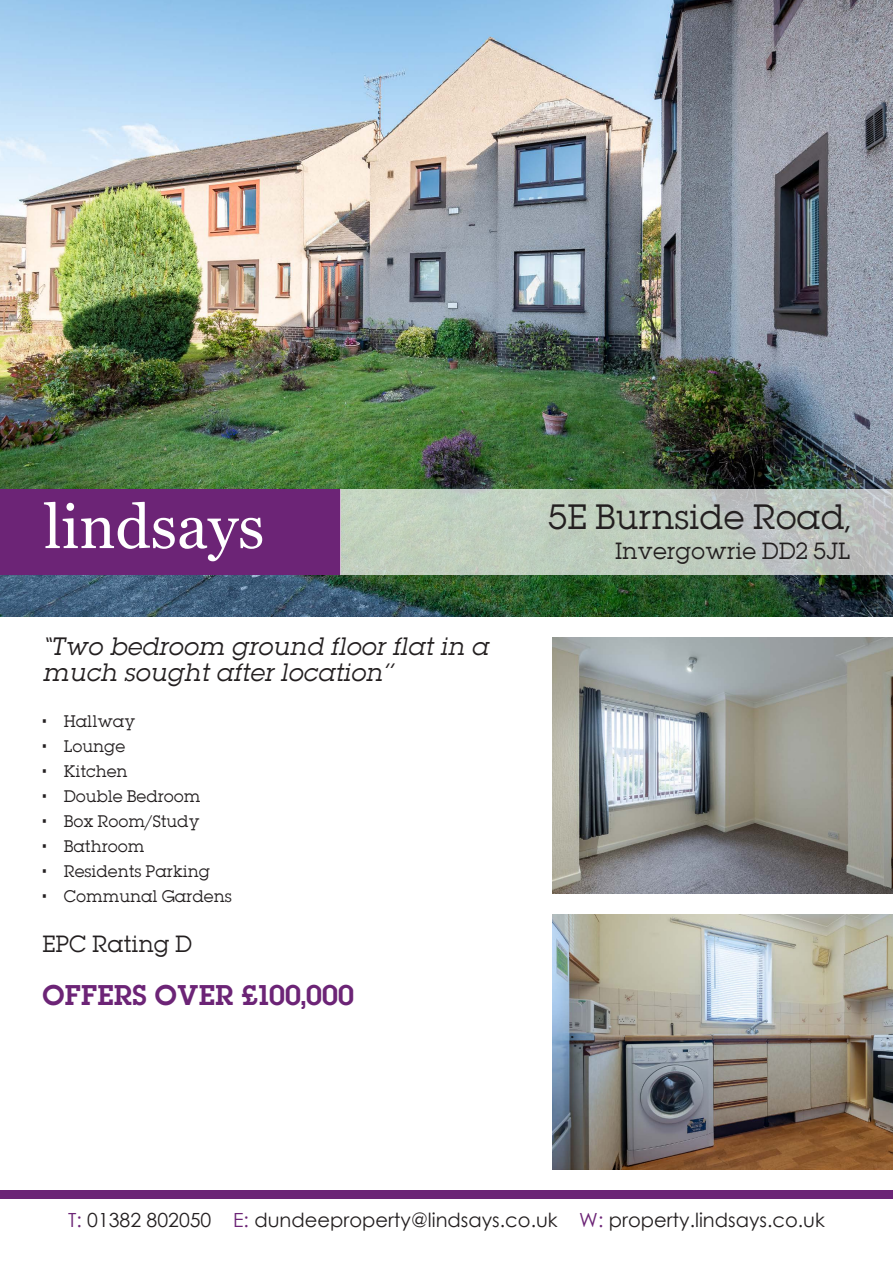
<style>
.page{position:relative;width:893px;height:1263px;background:#fff}
.page>*{position:absolute;margin:0;border:0;box-sizing:border-box;transform-origin:0 0}
.t1{font:31.5px "Lubalin";color:#231f20}
.t2{font:25.5px "Lubalin Demi";color:#6c2476}
.t3{font:italic 22.5px/25.5px "Lubalin";color:#231f20}
.t4{font:21px "Lubalin";color:#231f20}
.t5{font:19.5px "Century Gothic";color:#231f20}
.t6{font:15px "Lubalin";color:#231f20}
.s1{color:#6c2476}
</style>
<div class="page">
<img style="left:0;top:0;width:893px;height:617px">
<img style="left:553px;top:638px;width:340px;height:255px">
<img style="left:553px;top:914px;width:340px;height:255px">
<div style="left:0;top:489px;width:340px;height:85px;background:#6c2476"></div>
<svg style="left:44px;top:502px;width:218px;height:59px"></svg>
<div style="left:0;top:1191px;width:893px;height:8px;background:#6c2476"></div>
<svg style="left:340px;top:489px;width:553px;height:85px;background:#bfcabe"></svg>
<h3 class="t3" style="left:43px;top:634px;width:447px">“Two bedroom ground floor flat in a much sought after location’’</h3>
<p class="t6" style="left:43px;top:711px;width:94px">• Hallway</p>
<p class="t6" style="left:43px;top:736px;width:84px">• Lounge</p>
<p class="t6" style="left:43px;top:761px;width:87px">• Kitchen</p>
<p class="t6" style="left:43px;top:786px;width:160px">• Double Bedroom</p>
<p class="t6" style="left:43px;top:811px;width:159px">• Box Room/Study</p>
<p class="t6" style="left:43px;top:836px;width:104px">• Bathroom</p>
<p class="t6" style="left:43px;top:861px;width:169px">• Residents Parking</p>
<p class="t6" style="left:43px;top:886px;width:191px">• Communal Gardens</p>
<h3 class="t4" style="left:43px;top:929px;width:151px">EPC Rating D</h3>
<h2 class="t2" style="left:43px;top:976px;width:313px">OFFERS OVER £100,000</h2>
<h1 class="t1" style="left:548px;top:496px;width:304px">5E Burnside Road,</h1>
<h3 class="t4" style="left:615px;top:536px;width:237px">Invergowrie DD2 5JL</h3>
<h3 class="t5" style="left:68px;top:1206px;width:758px"><span class="s1">T:</span> 01382 802050 <span class="s1">E:</span> dundeeproperty@lindsays.co.uk <span class="s1">W:</span> property.lindsays.co.uk</h3>
</div>
